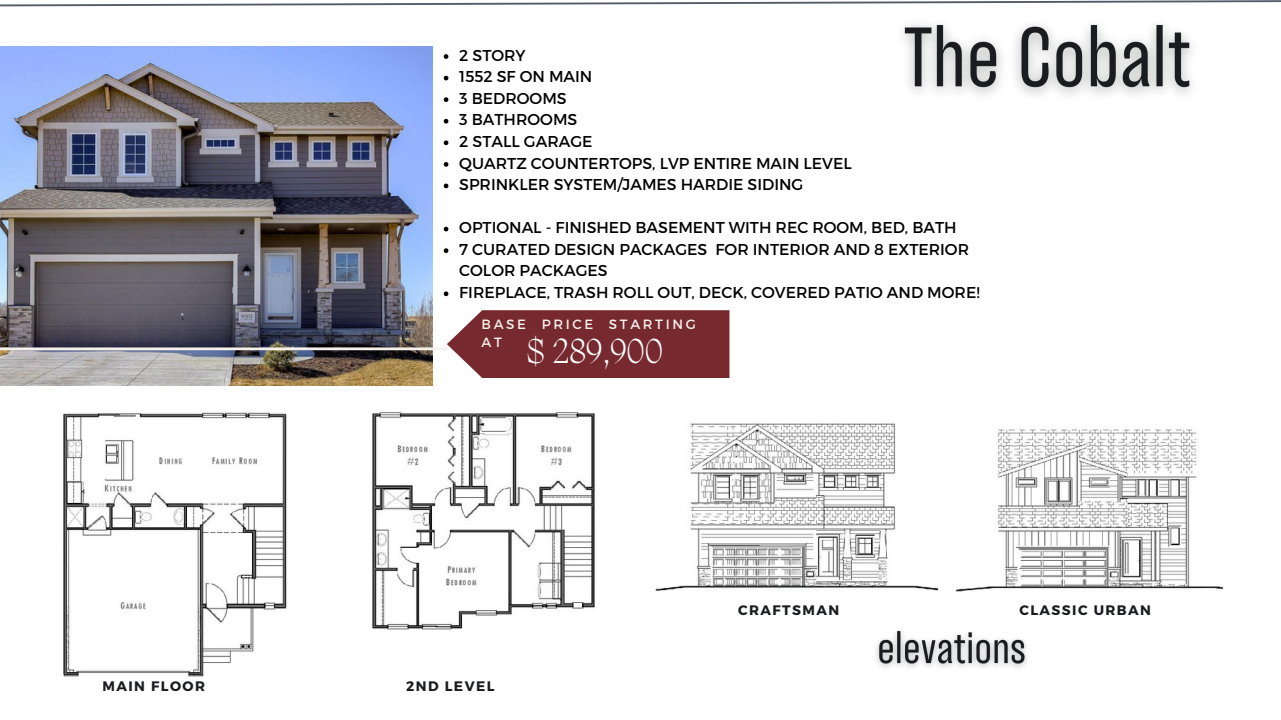
<style>
.page{position:relative;width:1281px;height:720px;background:#fff}
.page>*{position:absolute;margin:0;border:0;box-sizing:border-box;transform-origin:0 0}
.t1{font:200 35.75px "Migra";color:#fff}
.t2{font:15.75px/21.6px "Montserrat";color:#000}
.t3{font:700 13.75px "Montserrat";letter-spacing:.105em;color:#1b1c1f}
.t4{font:13.38px/18.6px "Montserrat";letter-spacing:.195em;color:#f5f0ea}
</style>
<div class="page">
<img style="left:0;top:46px;width:433px;height:340px">
<img style="left:63px;top:412px;width:532px;height:265px">
<svg style="left:447px;top:310px;width:282px;height:68px;background:#7f373c"></svg>
<svg style="left:0;top:0;width:1281px;height:7px"></svg>
<img style="left:903px;top:24px;width:289px;height:71px">
<img style="left:655px;top:423px;width:567px;height:169px">
<img style="left:876px;top:630px;width:151px;height:38px">
<svg style="left:444px;top:54px;width:4px;height:5px"></svg>
<svg style="left:444px;top:76px;width:4px;height:4px"></svg>
<svg style="left:444px;top:97px;width:4px;height:5px"></svg>
<svg style="left:444px;top:119px;width:4px;height:5px"></svg>
<svg style="left:444px;top:140px;width:4px;height:5px"></svg>
<svg style="left:444px;top:162px;width:4px;height:5px"></svg>
<svg style="left:444px;top:184px;width:4px;height:4px"></svg>
<svg style="left:444px;top:227px;width:4px;height:4px"></svg>
<svg style="left:444px;top:248px;width:4px;height:5px"></svg>
<svg style="left:444px;top:291px;width:4px;height:5px"></svg>
<hr style="left:0;top:347px;width:447px;height:3px;background:#f5f0ea">
<p class="t2" style="left:459px;top:44px;width:68px">2 STORY</p>
<p class="t2" style="left:459px;top:65px;width:135px">1552 SF ON MAIN</p>
<p class="t2" style="left:459px;top:87px;width:109px">3 BEDROOMS</p>
<p class="t2" style="left:459px;top:108px;width:120px">3 BATHROOMS</p>
<p class="t2" style="left:459px;top:130px;width:135px">2 STALL GARAGE</p>
<p class="t2" style="left:459px;top:151px;width:394px">QUARTZ COUNTERTOPS, LVP ENTIRE MAIN LEVEL</p>
<p class="t2" style="left:459px;top:173px;width:346px">SPRINKLER SYSTEM/JAMES HARDIE SIDING</p>
<p class="t2" style="left:459px;top:216px;width:499px">OPTIONAL - FINISHED BASEMENT WITH REC ROOM, BED, BATH</p>
<p class="t2" style="left:459px;top:238px;width:511px">7 CURATED DESIGN PACKAGES FOR INTERIOR AND 8 EXTERIOR<br>COLOR PACKAGES</p>
<p class="t2" style="left:459px;top:281px;width:522px">FIREPLACE, TRASH ROLL OUT, DECK, COVERED PATIO AND MORE!</p>
<p class="t4" style="left:481px;top:314px;width:216px">BASE PRICE STARTING<br>AT</p>
<p class="t1" style="left:526px;top:334px;width:138px">$ 289,900</p>
<p class="t3" style="left:102px;top:677px;width:104px">MAIN FLOOR</p>
<p class="t3" style="left:406px;top:677px;width:90px">2ND LEVEL</p>
<p class="t3" style="left:738px;top:601px;width:103px">CRAFTSMAN</p>
<p class="t3" style="left:1019px;top:601px;width:133px">CLASSIC URBAN</p>
</div>
